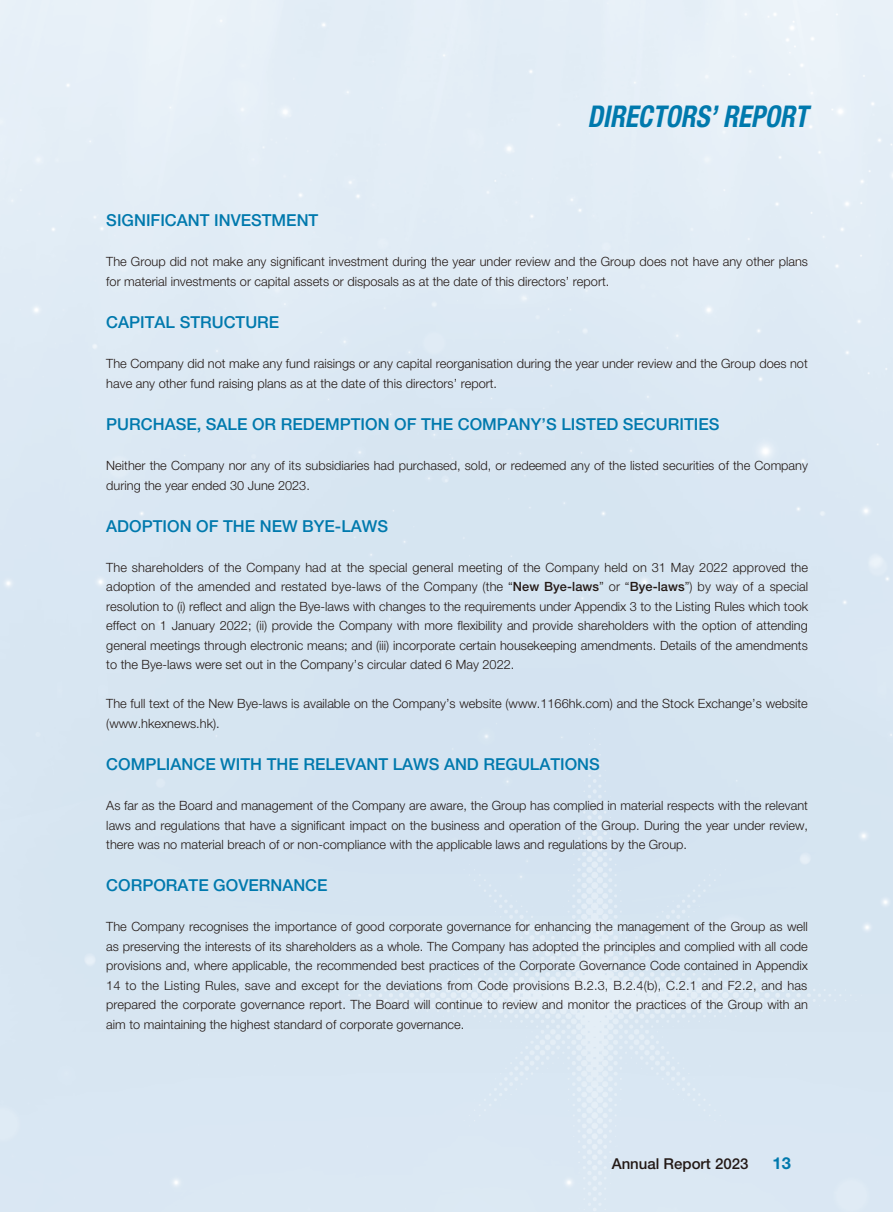
<style>
.page{position:relative;width:893px;height:1212px;background:#fff}
.page>*{position:absolute;margin:0;border:0;box-sizing:border-box;transform-origin:0 0}
.t1{font:italic 700 condensed 30px "Helvetica Neue LT Std";color:#0079ad;scale:.9 1}
.t2{font:500 16.5px "Helvetica Neue LT Std";color:#0079ad}
.t3{font:700 16.5px "Helvetica Neue LT Std";color:#0079ad}
.t4{font:500 15px "Helvetica Neue LT Std";color:#231916}
.t5{font:300 12.75px/19.5px "Helvetica Neue LT Std";color:#231916}
.s1{font-weight:500}
</style>
<div class="page">
<h1 class="t1" style="left:587px;top:98px;width:246px">DIRECTORS’ REPORT</h1>
<p class="t2" style="left:106px;top:211px;width:214px">SIGNIFICANT INVESTMENT</p>
<p class="t5" style="left:106px;top:252px;width:703px">The Group did not make any significant investment during the year under review and the Group does not have any other plans for material investments or capital assets or disposals as at the date of this directors’ report.</p>
<p class="t2" style="left:106px;top:312px;width:174px">CAPITAL STRUCTURE</p>
<p class="t5" style="left:106px;top:354px;width:703px">The Company did not make any fund raisings or any capital reorganisation during the year under review and the Group does not have any other fund raising plans as at the date of this directors’ report.</p>
<p class="t2" style="left:106px;top:414px;width:615px">PURCHASE, SALE OR REDEMPTION OF THE COMPANY’S LISTED SECURITIES</p>
<p class="t5" style="left:106px;top:455px;width:703px">Neither the Company nor any of its subsidiaries had purchased, sold, or redeemed any of the listed securities of the Company during the year ended 30 June 2023.</p>
<p class="t2" style="left:106px;top:516px;width:283px">ADOPTION OF THE NEW BYE-LAWS</p>
<p class="t5" style="left:106px;top:557px;width:703px;text-align:justify">The shareholders of the Company had at the special general meeting of the Company held on 31 May 2022 approved the adoption of the amended and restated bye-laws of the Company (the “<span class="s1">New Bye-laws</span>” or “<span class="s1">Bye-laws</span>”) by way of a special resolution to (i) reflect and align the Bye-laws with changes to the requirements under Appendix 3 to the Listing Rules which took effect on 1 January 2022; (ii) provide the Company with more flexibility and provide shareholders with the option of attending general meetings through electronic means; and (iii) incorporate certain housekeeping amendments. Details of the amendments to the Bye-laws were set out in the Company’s circular dated 6 May 2022.</p>
<p class="t5" style="left:106px;top:694px;width:703px">The full text of the New Bye-laws is available on the Company’s website (www.1166hk.com) and the Stock Exchange’s website (www.hkexnews.hk).</p>
<p class="t2" style="left:106px;top:754px;width:495px">COMPLIANCE WITH THE RELEVANT LAWS AND REGULATIONS</p>
<p class="t5" style="left:106px;top:795px;width:703px;text-align:justify">As far as the Board and management of the Company are aware, the Group has complied in material respects with the relevant laws and regulations that have a significant impact on the business and operation of the Group. During the year under review, there was no material breach of or non-compliance with the applicable laws and regulations by the Group.</p>
<p class="t2" style="left:106px;top:875px;width:223px">CORPORATE GOVERNANCE</p>
<p class="t5" style="left:106px;top:917px;width:703px;text-align:justify">The Company recognises the importance of good corporate governance for enhancing the management of the Group as well as preserving the interests of its shareholders as a whole. The Company has adopted the principles and complied with all code provisions and, where applicable, the recommended best practices of the Corporate Governance Code contained in Appendix 14 to the Listing Rules, save and except for the deviations from Code provisions B.2.3, B.2.4(b), C.2.1 and F2.2, and has prepared the corporate governance report. The Board will continue to review and monitor the practices of the Group with an aim to maintaining the highest standard of corporate governance.</p>
<p class="t4" style="left:612px;top:1155px;width:138px">Annual Report 2023</p>
<p class="t3" style="left:773px;top:1153px;width:20px">13</p>
</div>
